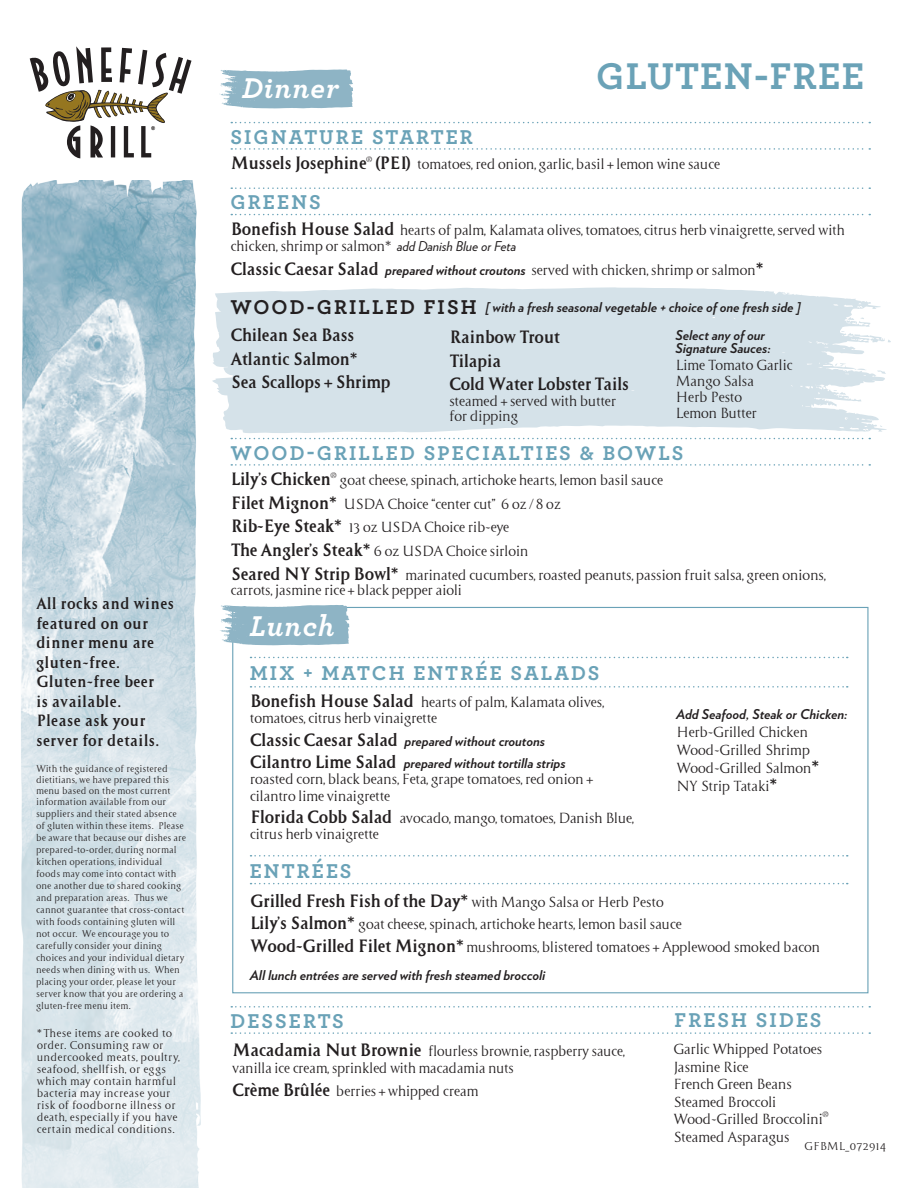
<style>
.page{position:relative;width:918px;height:1188px;background:#fff}
.page>*{position:absolute;margin:0;border:0;box-sizing:border-box;transform-origin:0 0}
.t1{font:700 39px "Archer";letter-spacing:.03em;color:#6aa2b7}
.t2{font:italic 700 30px "Archer";letter-spacing:.03em;color:#fff}
.t3{font:700 21px "Archer";letter-spacing:.1em;color:#6aa2b7}
.t4{font:800 16.5px/23.7px "Cyan";letter-spacing:-.04em;color:#231f20}
.t5{font:800 15px/19.5px "Cyan";color:#231f20}
.t6{font:13.5px/16.2px "Cyan";letter-spacing:-.04em;color:#231f20}
.t7{font:italic 700 13.5px/13.5px "Verlag";color:#231f20}
.t8{font:10.5px/12px "Cyan";letter-spacing:.01em;color:#231f20}
.t9{font:9px/12px "Cyan";color:#231f20}
.s1{font-weight:800;font-size:16.5px}
.s2{font-family:"Verlag";font-style:italic}
.s3{font-family:"Verlag";font-weight:700;font-style:italic}
.s4{font-family:"Archer";font-style:normal;font-size:21px}
.s5{font-family:"Cyan";font-weight:800;font-style:normal;font-size:16.5px}
.s6{font-weight:400;font-size:13.5px}
</style>
<div class="page">
<img style="left:21px;top:180px;width:180px;height:1008px">
<svg style="left:220px;top:69px;width:133px;height:39px;background:#9abccb"></svg>
<svg style="left:212px;top:287px;width:675px;height:146px;background:#d9e5eb"></svg>
<svg style="left:833px;top:390px;width:13px;height:5px"></svg>
<svg style="left:854px;top:334px;width:37px;height:8px"></svg>
<svg style="left:842px;top:315px;width:12px;height:5px"></svg>
<svg style="left:877px;top:370px;width:9px;height:4px"></svg>
<svg style="left:835px;top:363px;width:11px;height:3px"></svg>
<svg style="left:854px;top:368px;width:13px;height:2px"></svg>
<svg style="left:231px;top:122px;width:639px;height:1px"></svg>
<svg style="left:231px;top:148px;width:639px;height:2px"></svg>
<svg style="left:231px;top:187px;width:639px;height:2px"></svg>
<svg style="left:231px;top:214px;width:639px;height:1px"></svg>
<svg style="left:231px;top:438px;width:639px;height:1px"></svg>
<svg style="left:231px;top:464px;width:639px;height:2px"></svg>
<svg style="left:231px;top:1006px;width:639px;height:2px"></svg>
<svg style="left:231px;top:1032px;width:639px;height:2px"></svg>
<svg style="left:30px;top:46px;width:162px;height:112px"></svg>
<svg style="left:220px;top:605px;width:129px;height:40px;background:#99bbca"></svg>
<svg style="left:251px;top:657px;width:597px;height:1px"></svg>
<svg style="left:251px;top:686px;width:597px;height:2px"></svg>
<svg style="left:251px;top:855px;width:597px;height:2px"></svg>
<svg style="left:251px;top:883px;width:597px;height:1px"></svg>
<p class="t5" style="left:36px;top:594px;width:140px">All rocks and wines featured on our dinner menu are gluten-free.<br>Gluten-free beer<br>is available.<br>Please ask your server for details.</p>
<p class="t9" style="left:36px;top:764px;width:136px;line-height:10.8px">With the guidance of registered dietitians, we have prepared this menu based on the most current information available from our</p>
<p class="t9" style="left:36px;top:807px;width:152px">suppliers and their stated absence of gluten within these items. Please be aware that because our dishes are prepared-to-order, during normal kitchen operations, individual foods may come into contact with one another due to shared cooking and preparation areas. Thus we cannot guarantee that cross-contact with foods containing gluten will not occur. We encourage you to carefully consider your dining choices and your individual dietary needs when dining with us. When placing your order, please let your server know that you are ordering a gluten-free menu item.</p>
<p class="t8" style="left:37px;top:1028px;width:145px">* These items are cooked to order. Consuming raw or undercooked meats, poultry, seafood, shellfish, or eggs which may contain harmful bacteria may increase your risk of foodborne illness or death, especially if you have certain medical conditions.</p>
<h2 class="t2" style="left:242px;top:65px;width:98px">Dinner</h2>
<h1 class="t1" style="left:596px;top:45px;width:270px">GLUTEN-FREE</h1>
<h3 class="t3" style="left:231px;top:120px;width:244px">SIGNATURE STARTER</h3>
<p class="t6" style="left:231px;top:156px;width:491px"><span class="s1">Mussels Josephine</span>® <span class="s1">(PEI)</span> tomatoes, red onion, garlic, basil + lemon wine sauce</p>
<h3 class="t3" style="left:231px;top:186px;width:92px">GREENS</h3>
<p class="t6" style="left:231px;top:222px;width:616px"><span class="s1">Bonefish House Salad</span> hearts of palm, Kalamata olives, tomatoes, citrus herb vinaigrette, served with chicken, shrimp or salmon* <span class="s2">add Danish Blue or Feta</span></p>
<p class="t6" style="left:231px;top:261px;width:535px"><span class="s1">Classic Caesar Salad</span> <span class="s3">prepared without croutons</span> served with chicken, shrimp or salmon<span class="s1">*</span></p>
<p class="t7" style="left:231px;top:299px;width:571px"><span class="s4">WOOD-GRILLED FISH</span> [ with a fresh seasonal vegetable + choice of one fresh side ]</p>
<p class="t4" style="left:231px;top:323px;width:162px">Chilean Sea Bass<br>Atlantic Salmon*<br>Sea Scallops + Shrimp</p>
<p class="t4" style="left:449px;top:325px;width:182px">Rainbow Trout<br>Tilapia<br>Cold Water Lobster Tails</p>
<p class="t6" style="left:449px;top:394px;width:169px;line-height:15px">steamed + served with butter for dipping</p>
<p class="t7" style="left:676px;top:328px;width:97px">Select any of our<br>Signature Sauces:</p>
<p class="t6" style="left:676px;top:357px;width:119px">Lime Tomato Garlic<br>Mango Salsa<br>Herb Pesto<br>Lemon Butter</p>
<h3 class="t3" style="left:231px;top:436px;width:404px">WOOD-GRILLED SPECIALTIES &amp; BOWLS</h3>
<p class="t6" style="left:231px;top:468px;width:597px;line-height:23.7px"><span class="s1">Lily’s Chicken</span>® goat cheese, spinach, artichoke hearts, lemon basil sauce<br><span class="s1">Filet Mignon*</span> USDA Choice “center cut” 6 oz / 8 oz<br><span class="s1">Rib-Eye Steak*</span> 13 oz USDA Choice rib-eye<br><span class="s1">The Angler’s Steak*</span> 6 oz USDA Choice sirloin<br><span class="s1">Seared NY Strip Bowl*</span> marinated cucumbers, roasted peanuts, passion fruit salsa, green onions,</p>
<p class="t6" style="left:231px;top:582px;width:233px">carrots, jasmine rice + black pepper aioli</p>
<h2 class="t2" style="left:250px;top:603px;width:86px">Lunch</h2>
<h3 class="t3" style="left:250px;top:656px;width:351px">MIX + MATCH ENTRÉE SALADS</h3>
<p class="t6" style="left:250px;top:694px;width:356px"><span class="s1">Bonefish House Salad</span> hearts of palm, Kalamata olives, tomatoes, citrus herb vinaigrette</p>
<p class="t7" style="left:250px;top:729px;width:317px;line-height:22.5px"><span class="s5">Classic Caesar Salad</span> prepared without croutons<br><span class="s5">Cilantro Lime Salad</span> prepared without tortilla strips</p>
<p class="t6" style="left:250px;top:771px;width:345px">roasted corn, black beans, Feta, grape tomatoes, red onion + cilantro lime vinaigrette</p>
<p class="t6" style="left:250px;top:810px;width:386px"><span class="s1">Florida Cobb Salad</span> avocado, mango, tomatoes, Danish Blue, citrus herb vinaigrette</p>
<h3 class="t3" style="left:250px;top:855px;width:103px">ENTRÉES</h3>
<p class="t4" style="left:250px;top:889px;width:416px">Grilled Fresh Fish of the Day* <span class="s6">with Mango Salsa or Herb Pesto</span></p>
<p class="t6" style="left:250px;top:913px;width:572px;line-height:22.5px"><span class="s1">Lily’s Salmon*</span> goat cheese, spinach, artichoke hearts, lemon basil sauce<br><span class="s1">Wood-Grilled Filet Mignon*</span> mushrooms, blistered tomatoes + Applewood smoked bacon</p>
<p class="t7" style="left:250px;top:968px;width:297px">All lunch entrées are served with fresh steamed broccoli</p>
<p class="t7" style="left:676px;top:707px;width:173px">Add Seafood, Steak or Chicken:</p>
<p class="t6" style="left:676px;top:723px;width:145px;line-height:18px">Herb-Grilled Chicken<br>Wood-Grilled Shrimp<br>Wood-Grilled Salmon<span class="s1">*<br></span>NY Strip Tataki<span class="s1">*</span></p>
<h3 class="t3" style="left:231px;top:1004px;width:115px">DESSERTS</h3>
<p class="t6" style="left:232px;top:1043px;width:394px"><span class="s1">Macadamia Nut Brownie</span> flourless brownie, raspberry sauce, vanilla ice cream, sprinkled with macadamia nuts</p>
<p class="t6" style="left:232px;top:1083px;width:248px"><span class="s1">Crème Brûlée</span> berries + whipped cream</p>
<h3 class="t3" style="left:675px;top:1003px;width:148px">FRESH SIDES</h3>
<p class="t6" style="left:673px;top:1040px;width:157px;line-height:17.7px">Garlic Whipped Potatoes<br>Jasmine Rice<br>French Green Beans<br>Steamed Broccoli<br>Wood-Grilled Broccolini®<br>Steamed Asparagus</p>
<p class="t8" style="left:804px;top:1141px;width:84px">GFBML_072914</p>
</div>
